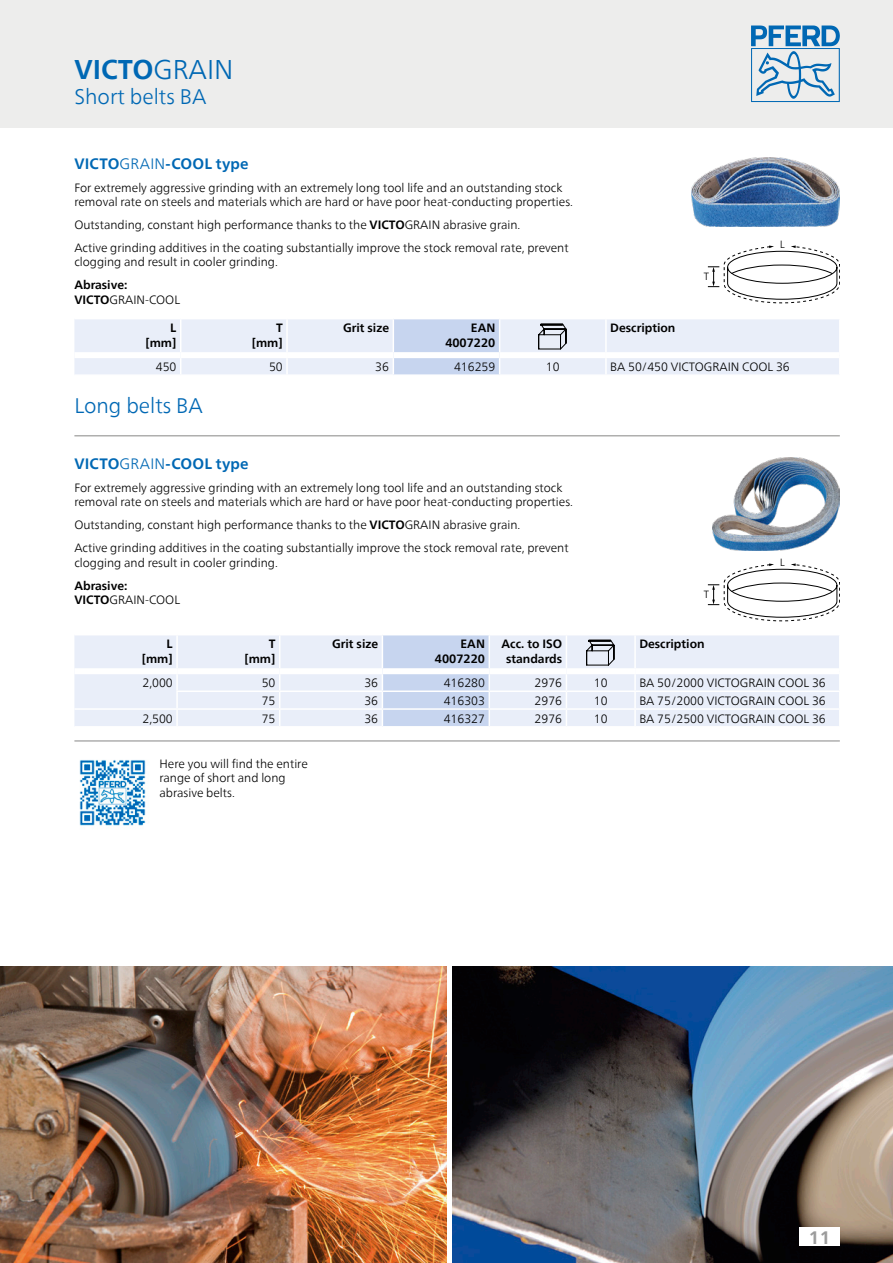
<style>
.page{position:relative;width:893px;height:1263px;background:#fff}
.page>*{position:absolute;margin:0;border:0;box-sizing:border-box;transform-origin:0 0}
.Ausgabenamen_Katalog{font:700 27px "Neue Frutiger World";color:#0068b4}
.Ausgabenamen_Katalog-2{font:300 21px "Neue Frutiger World";color:#0068b4}
.t1{font:700 18px "Neue Frutiger World";color:#9c9c9c}
.Ausgabenamen_Produkt{font:700 15px "Neue Frutiger World";letter-spacing:.01em;color:#0068b4}
.FT_Spaltenspanne_Abs{font:300 12px/14.4px "Neue Frutiger World";color:#000}
.FT_Spaltenspanne{font:300 12px/14.4px "Neue Frutiger World";color:#000}
.Spaltenwert_links{font:300 12px "Neue Frutiger World";color:#000}
.Spaltenkopf_rechts{font:700 12px/14.4px "Neue Frutiger World";color:#000;text-align:right}
.Spaltenwert_rechts{font:300 12px "Neue Frutiger World";color:#000}
.Frutiger_45_8Pt_Abst{font:300 12px/14.4px "Neue Frutiger World";color:#000}
.Text_Aufzaehlung_ohn{font:300 12px "Neue Frutiger World";color:#000}
.Spaltenkopf_links{font:700 12px "Neue Frutiger World";color:#000}
.Ueberschrift{font:700 12px "Neue Frutiger World";color:#000}
.Spaltenwert_zentrier{font:300 12px "Neue Frutiger World";color:#000}
.BILDR{font:300 10.5px "Frutiger LT Pro";color:#000}
.s1{font-weight:300}
.s2{font-weight:700}
</style>
<div class="page">
<div style="left:0;top:0;width:893px;height:128px;background:#ededec"></div>
<svg style="left:751px;top:26px;width:89px;height:76px"></svg>
<div style="left:357px;top:1191px;width:194px;height:55px;background:linear-gradient(to bottom,#fff,#fff)"></div>
<hr style="left:74px;top:740px;width:766px;height:1px;background:#878786">
<svg style="left:74px;top:319px;width:765px;height:56px;background:#e6ebf7"></svg>
<img style="left:691px;top:157px;width:149px;height:69px">
<svg style="left:708px;top:246px;width:132px;height:57px"></svg>
<hr style="left:74px;top:435px;width:766px;height:1px;background:#878786">
<img style="left:712px;top:457px;width:128px;height:93px">
<svg style="left:708px;top:563px;width:132px;height:58px"></svg>
<div style="left:74px;top:635px;width:765px;height:91px;background:#e9eef9"></div>
<hr style="left:489px;top:690px;width:77px;height:2px;background:#fff">
<hr style="left:566px;top:690px;width:69px;height:2px;background:#fff">
<hr style="left:635px;top:690px;width:205px;height:2px;background:#fff">
<hr style="left:489px;top:708px;width:77px;height:2px;background:#fff">
<hr style="left:566px;top:708px;width:69px;height:2px;background:#fff">
<hr style="left:635px;top:708px;width:205px;height:2px;background:#fff">
<svg style="left:634px;top:674px;width:2px;height:52px"></svg>
<svg style="left:279px;top:674px;width:1px;height:52px"></svg>
<div style="left:382px;top:635px;width:108px;height:91px;background:#c7d5ef"></div>
<svg style="left:566px;top:674px;width:1px;height:52px"></svg>
<hr style="left:176px;top:690px;width:104px;height:2px;background:#fff">
<hr style="left:280px;top:690px;width:102px;height:2px;background:#fff">
<hr style="left:177px;top:708px;width:103px;height:2px;background:#fff">
<hr style="left:280px;top:708px;width:102px;height:2px;background:#fff">
<hr style="left:382px;top:690px;width:107px;height:2px;background:#fff">
<hr style="left:382px;top:708px;width:107px;height:2px;background:#fff">
<hr style="left:176px;top:635px;width:2px;height:33px;background:#fff">
<hr style="left:279px;top:635px;width:1px;height:33px;background:#fff">
<hr style="left:382px;top:635px;width:1px;height:33px;background:#fff">
<hr style="left:489px;top:635px;width:1px;height:33px;background:#fff">
<hr style="left:566px;top:635px;width:1px;height:33px;background:#fff">
<hr style="left:634px;top:635px;width:2px;height:33px;background:#fff">
<svg style="left:176px;top:674px;width:2px;height:52px"></svg>
<hr style="left:74px;top:708px;width:103px;height:2px;background:#fff">
<div style="left:74px;top:668px;width:103px;height:6px;background:#fff"></div>
<div style="left:177px;top:668px;width:103px;height:6px;background:#fff"></div>
<div style="left:280px;top:668px;width:102px;height:6px;background:#fff"></div>
<div style="left:382px;top:668px;width:107px;height:6px;background:#fff"></div>
<div style="left:489px;top:668px;width:77px;height:6px;background:#fff"></div>
<div style="left:566px;top:668px;width:69px;height:6px;background:#fff"></div>
<div style="left:635px;top:668px;width:204px;height:6px;background:#fff"></div>
<svg style="left:586px;top:639px;width:29px;height:27px"></svg>
<img style="left:0;top:966px;width:446px;height:297px">
<img style="left:453px;top:966px;width:440px;height:297px">
<img style="left:79px;top:760px;width:67px;height:66px">
<div style="left:799px;top:1227px;width:41px;height:19px;background:#fff"></div>
<p class="Ausgabenamen_Katalog" style="left:74px;top:46px;width:161px">VICTO<span class="s1">GRAIN</span></p>
<p class="Ausgabenamen_Katalog-2" style="left:74px;top:80px;width:134px">Short belts BA</p>
<p class="Ausgabenamen_Produkt" style="left:74px;top:150px;width:176px">VICTO<span class="s1">GRAIN</span>-COOL type</p>
<p class="FT_Spaltenspanne" style="left:74px;top:180px;width:500px">For extremely aggressive grinding with an extremely long tool life and an outstanding stock removal rate on steels and materials which are hard or have poor heat-conducting properties.</p>
<p class="FT_Spaltenspanne_Abs" style="left:74px;top:218px;width:447px">Outstanding, constant high performance thanks to the <span class="s2">VICTO</span>GRAIN abrasive grain.</p>
<p class="FT_Spaltenspanne_Abs" style="left:74px;top:241px;width:496px">Active grinding additives in the coating substantially improve the stock removal rate, prevent clogging and result in cooler grinding.</p>
<p class="Ueberschrift" style="left:74px;top:275px;width:55px">Abrasive:</p>
<p class="Text_Aufzaehlung_ohn" style="left:74px;top:290px;width:107px"><span class="s2">VICTO</span>GRAIN-COOL</p>
<p class="Spaltenkopf_rechts" style="left:170px;top:321px;width:8px">L</p>
<p class="Spaltenkopf_rechts" style="left:145px;top:335px;width:33px">[mm]</p>
<p class="Spaltenkopf_rechts" style="left:343px;top:321px;width:48px">Grit size</p>
<p class="Spaltenkopf_rechts" style="left:445px;top:321px;width:52px">EAN<br>4007220</p>
<p class="Spaltenkopf_links" style="left:610px;top:317px;width:67px">Description</p>
<p class="Spaltenkopf_rechts" style="left:276px;top:321px;width:8px">T</p>
<p class="Spaltenkopf_rechts" style="left:252px;top:335px;width:33px">[mm]</p>
<p class="BILDR" style="left:704px;top:270px;width:7px">T</p>
<p class="BILDR" style="left:780px;top:238px;width:6px">L</p>
<p class="Spaltenwert_rechts" style="left:156px;top:357px;width:22px">450</p>
<p class="Spaltenwert_rechts" style="left:269px;top:357px;width:15px">50</p>
<p class="Spaltenwert_rechts" style="left:375px;top:357px;width:15px">36</p>
<p class="Spaltenwert_rechts" style="left:454px;top:357px;width:43px">416259</p>
<p class="Spaltenwert_zentrier" style="left:546px;top:357px;width:15px">10</p>
<p class="Spaltenwert_links" style="left:610px;top:357px;width:181px">BA 50/450 VICTOGRAIN COOL 36</p>
<p class="Ausgabenamen_Katalog-2" style="left:74px;top:390px;width:130px">Long belts BA</p>
<p class="Ausgabenamen_Produkt" style="left:74px;top:451px;width:176px">VICTO<span class="s1">GRAIN</span>-COOL type</p>
<p class="FT_Spaltenspanne" style="left:74px;top:481px;width:500px">For extremely aggressive grinding with an extremely long tool life and an outstanding stock removal rate on steels and materials which are hard or have poor heat-conducting properties.</p>
<p class="FT_Spaltenspanne_Abs" style="left:74px;top:518px;width:447px">Outstanding, constant high performance thanks to the <span class="s2">VICTO</span>GRAIN abrasive grain.</p>
<p class="FT_Spaltenspanne_Abs" style="left:74px;top:541px;width:496px">Active grinding additives in the coating substantially improve the stock removal rate, prevent clogging and result in cooler grinding.</p>
<p class="Ueberschrift" style="left:74px;top:575px;width:55px">Abrasive:</p>
<p class="Text_Aufzaehlung_ohn" style="left:74px;top:590px;width:107px"><span class="s2">VICTO</span>GRAIN-COOL</p>
<p class="BILDR" style="left:704px;top:588px;width:7px">T</p>
<p class="Spaltenkopf_rechts" style="left:167px;top:637px;width:8px">L</p>
<p class="Spaltenkopf_rechts" style="left:142px;top:651px;width:33px">[mm]</p>
<p class="Spaltenkopf_rechts" style="left:269px;top:637px;width:8px">T</p>
<p class="Spaltenkopf_rechts" style="left:244px;top:651px;width:33px">[mm]</p>
<p class="Spaltenkopf_rechts" style="left:332px;top:637px;width:48px">Grit size</p>
<p class="Spaltenkopf_rechts" style="left:435px;top:637px;width:52px">EAN<br>4007220</p>
<p class="Spaltenkopf_rechts" style="left:501px;top:637px;width:62px;text-align:center">Acc. to ISO standards</p>
<p class="Spaltenkopf_links" style="left:639px;top:633px;width:67px">Description</p>
<p class="BILDR" style="left:780px;top:556px;width:6px">L</p>
<p class="Spaltenwert_rechts" style="left:142px;top:673px;width:32px">2,000</p>
<p class="Spaltenwert_rechts" style="left:262px;top:673px;width:15px">50</p>
<p class="Spaltenwert_rechts" style="left:364px;top:673px;width:15px">36</p>
<p class="Spaltenwert_rechts" style="left:444px;top:673px;width:43px">416280</p>
<p class="Spaltenwert_rechts" style="left:535px;top:673px;width:29px">2976</p>
<p class="Spaltenwert_zentrier" style="left:594px;top:673px;width:15px">10</p>
<p class="Spaltenwert_links" style="left:639px;top:673px;width:188px">BA 50/2000 VICTOGRAIN COOL 36</p>
<p class="Spaltenwert_rechts" style="left:262px;top:691px;width:15px">75</p>
<p class="Spaltenwert_rechts" style="left:364px;top:691px;width:15px">36</p>
<p class="Spaltenwert_rechts" style="left:444px;top:691px;width:43px">416303</p>
<p class="Spaltenwert_rechts" style="left:535px;top:691px;width:29px">2976</p>
<p class="Spaltenwert_zentrier" style="left:594px;top:691px;width:15px">10</p>
<p class="Spaltenwert_links" style="left:639px;top:691px;width:188px">BA 75/2000 VICTOGRAIN COOL 36</p>
<p class="Spaltenwert_rechts" style="left:142px;top:709px;width:32px">2,500</p>
<p class="Spaltenwert_rechts" style="left:262px;top:709px;width:15px">75</p>
<p class="Spaltenwert_rechts" style="left:364px;top:709px;width:15px">36</p>
<p class="Spaltenwert_rechts" style="left:444px;top:709px;width:43px">416327</p>
<p class="Spaltenwert_rechts" style="left:535px;top:709px;width:29px">2976</p>
<p class="Spaltenwert_zentrier" style="left:594px;top:709px;width:15px">10</p>
<p class="Spaltenwert_links" style="left:639px;top:709px;width:188px">BA 75/2500 VICTOGRAIN COOL 36</p>
<p class="Frutiger_45_8Pt_Abst" style="left:159px;top:756px;width:150px">Here you will find the entire range of short and long abrasive belts.</p>
<h3 class="t1" style="left:809px;top:1221px;width:23px">11</h3>
</div>
